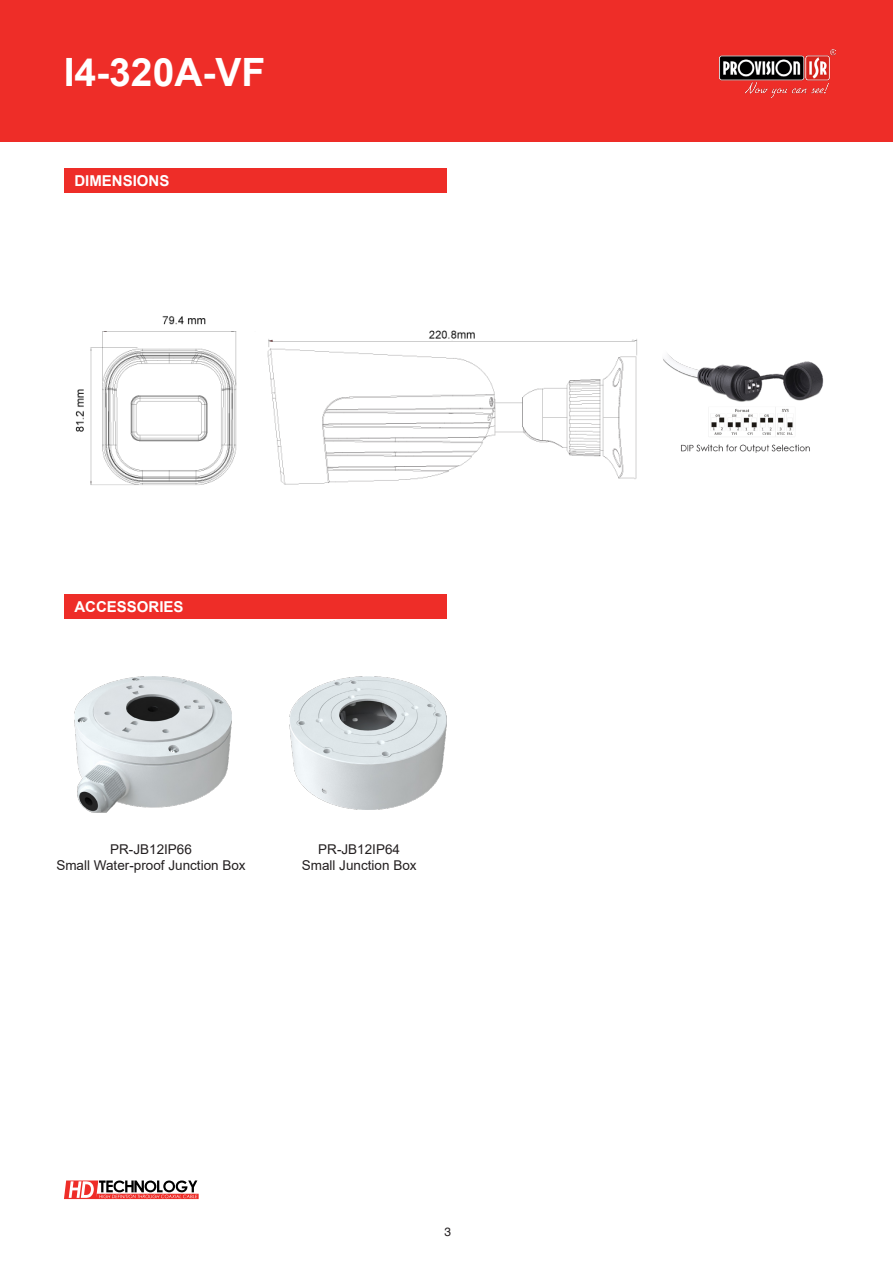
<style>
.page{position:relative;width:893px;height:1263px;background:#fff}
.page>*{position:absolute;margin:0;border:0;box-sizing:border-box;transform-origin:0 0}
.t1{font:700 39px "Arial";color:#fff}
.t2{font:700 15px "Arial";color:#fff}
.t3{font:13.5px "Arial";color:#231f20}
.t4{font:12px "Helvetica";color:#231f20}
</style>
<div class="page">
<svg style="left:64px;top:1180px;width:135px;height:19px"></svg>
<div style="left:0;top:0;width:893px;height:141px;background:#ee2d28"></div>
<div style="left:64px;top:168px;width:382px;height:25px;background:#ee2d28"></div>
<img style="left:719px;top:50px;width:117px;height:47px">
<div style="left:64px;top:594px;width:382px;height:25px;background:#ee2d28"></div>
<img style="left:74px;top:677px;width:158px;height:135px">
<img style="left:289px;top:677px;width:157px;height:132px">
<img style="left:75px;top:316px;width:563px;height:169px">
<img style="left:663px;top:353px;width:161px;height:100px">
<p class="t1" style="left:64px;top:45px;width:203px">I4-320A-VF</p>
<p class="t2" style="left:74px;top:170px;width:97px">DIMENSIONS</p>
<p class="t2" style="left:74px;top:596px;width:111px">ACCESSORIES</p>
<p class="t3" style="left:110px;top:839px;width:83px">PR-JB12IP66</p>
<p class="t3" style="left:56px;top:856px;width:191px">Small Water-proof Junction Box</p>
<p class="t3" style="left:318px;top:839px;width:83px">PR-JB12IP64</p>
<p class="t3" style="left:302px;top:856px;width:116px">Small Junction Box</p>
<p class="t4" style="left:444px;top:1222px;width:8px">3</p>
</div>
